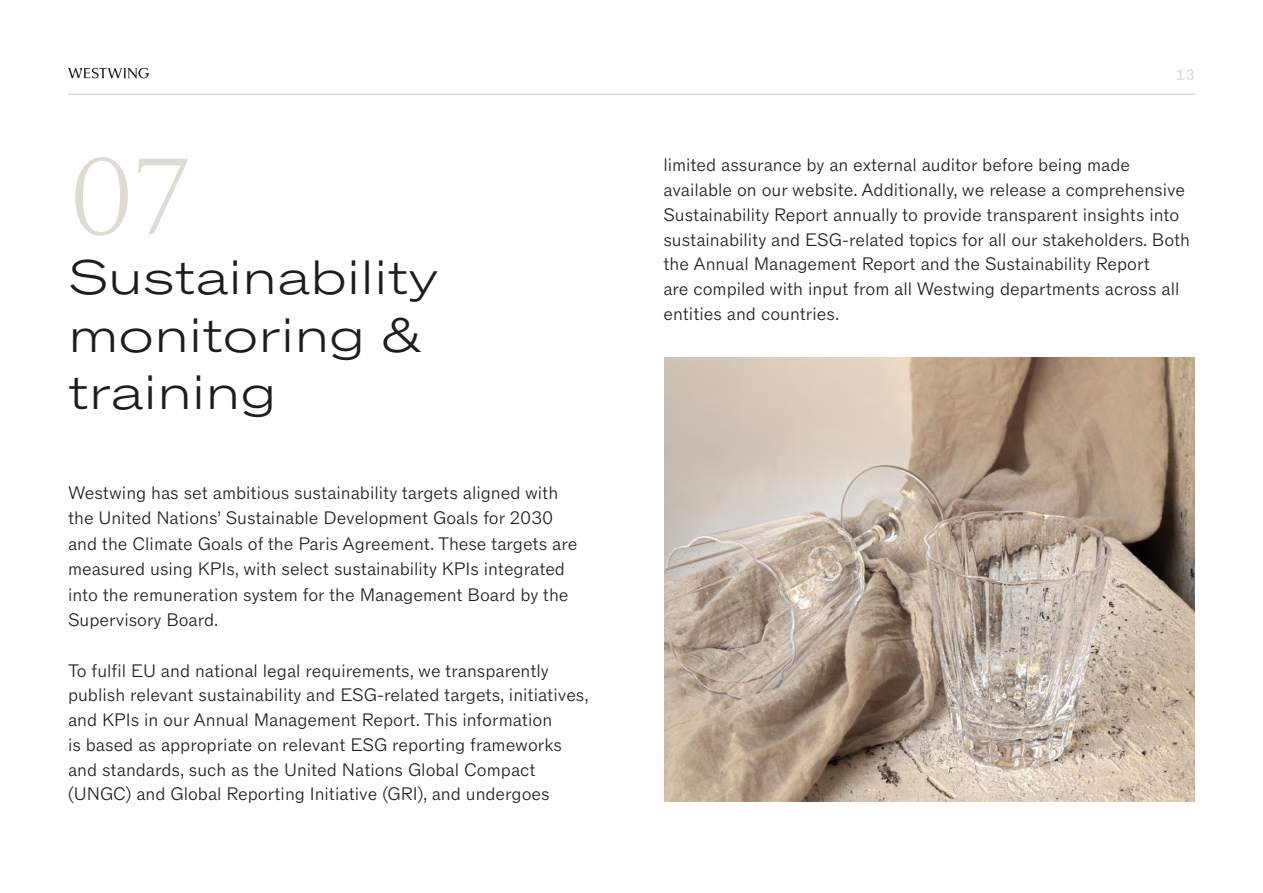
<style>
.page{position:relative;width:1263px;height:893px;background:#fff}
.page>*{position:absolute;margin:0;border:0;box-sizing:border-box;transform-origin:0 0}
.t1{font:300 108px "Westwing Gaisyr";color:#dedbd4}
.t2{font:300 48px/57.6px "Westwing ROMV2 Extended";color:#1d1d1f}
.t3{font:300 18px/24.8px "Westwing ROMV2";color:#1d1d1f}
.t4{font:15px "Westwing ROMV2 Mono";color:#dedbd4}
</style>
<div class="page">
<hr style="left:68px;top:94px;width:1127px;height:1px;background:#dedbd4">
<svg style="left:68px;top:68px;width:81px;height:10px"></svg>
<img style="left:664px;top:357px;width:530px;height:444px">
<h1 class="t1" style="left:68px;top:135px;width:124px">07</h1>
<h2 class="t2" style="left:68px;top:249px;width:372px">Sustainability monitoring &amp; training</h2>
<p class="t3" style="left:68px;top:480px;width:511px;line-height:25.5px">Westwing has set ambitious sustainability targets aligned with the United Nations’ Sustainable Development Goals for 2030 and the Climate Goals of the Paris Agreement. These targets are measured using KPIs, with select sustainability KPIs integrated into the remuneration system for the Management Board by the Supervisory Board.</p>
<p class="t3" style="left:68px;top:658px;width:522px">To fulfil EU and national legal requirements, we transparently publish relevant sustainability and ESG-related targets, initiatives, and KPIs in our Annual Management Report. This information<br>is based as appropriate on relevant ESG reporting frameworks and standards, such as the United Nations Global Compact (UNGC) and Global Reporting Initiative (GRI), and undergoes</p>
<p class="t4" style="left:1177px;top:66px;width:20px">13</p>
<p class="t3" style="left:663px;top:153px;width:528px">limited assurance by an external auditor before being made available on our website. Additionally, we release a comprehensive Sustainability Report annually to provide transparent insights into sustainability and ESG-related topics for all our stakeholders. Both the Annual Management Report and the Sustainability Report<br>are compiled with input from all Westwing departments across all entities and countries.</p>
</div>
